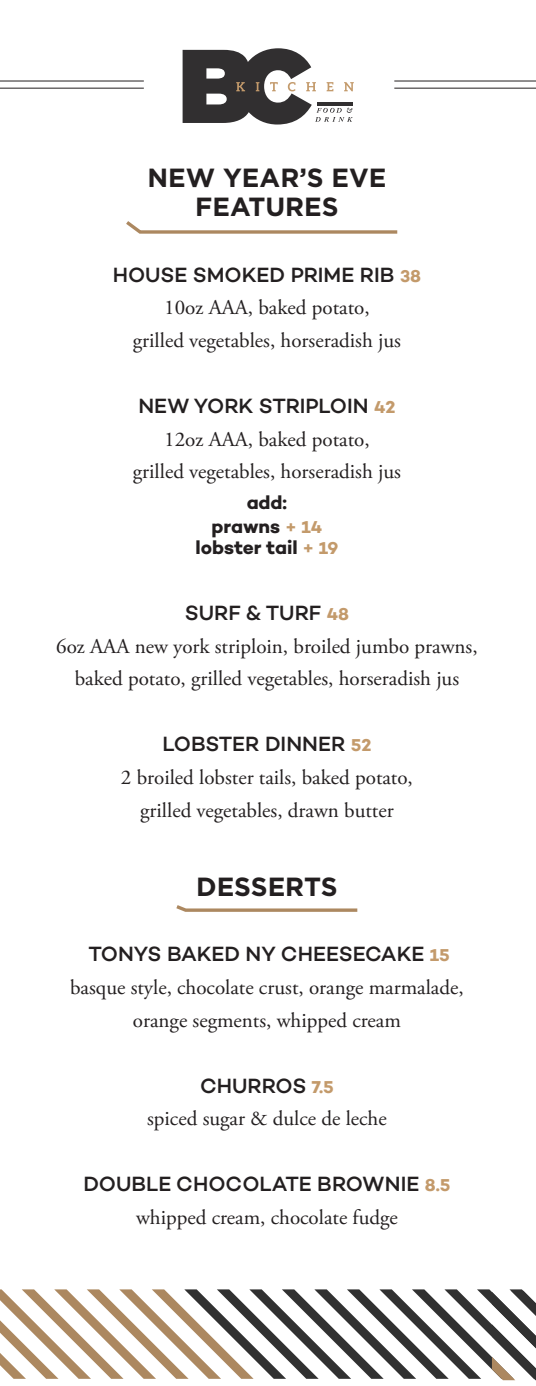
<style>
.page{position:relative;width:536px;height:1386px;background:#fff}
.page>*{position:absolute;margin:0;border:0;box-sizing:border-box;transform-origin:0 0}
.ITEM_NAME{font:700 26.25px "Gotham";color:#231f20}
.ITEM_NAME-2{font:21px "Adobe Garamond Pro";color:#231f20}
.ITEM_NAME-3{font:500 21px "Campton";color:#231f20}
.ITEM_NAME-4{font:700 19.25px "Campton";letter-spacing:-.005em;color:#231f20}
.s1{font-weight:700;font-size:17.5px;color:#c39a6b}
.s2{font-size:17.5px;color:#c39a6b}
</style>
<div class="page">
<svg style="left:182px;top:48px;width:171px;height:77px"></svg>
<hr style="left:317px;top:102px;width:36px;height:4px;background:#312f30">
<hr style="left:0;top:81px;width:144px;height:1px;background:#231f20">
<hr style="left:394px;top:81px;width:142px;height:1px;background:#231f20">
<hr style="left:0;top:88px;width:144px;height:1px;background:#231f20">
<hr style="left:394px;top:88px;width:142px;height:1px;background:#231f20">
<svg style="left:0;top:1289px;width:536px;height:91px"></svg>
<svg style="left:126px;top:221px;width:272px;height:13px"></svg>
<svg style="left:176px;top:905px;width:182px;height:7px"></svg>
<p class="ITEM_NAME" style="left:147px;top:161px;width:240px">NEW YEAR’S EVE</p>
<p class="ITEM_NAME" style="left:195px;top:189px;width:145px">FEATURES</p>
<p class="ITEM_NAME-3" style="left:113px;top:261px;width:309px">HOUSE SMOKED PRIME RIB <span class="s1">38</span></p>
<p class="ITEM_NAME-2" style="left:164px;top:295px;width:207px">10oz AAA, baked potato,</p>
<p class="ITEM_NAME-2" style="left:133px;top:328px;width:269px">grilled vegetables, horseradish jus</p>
<p class="ITEM_NAME-3" style="left:138px;top:392px;width:258px">NEW YORK STRIPLOIN <span class="s1">42</span></p>
<p class="ITEM_NAME-2" style="left:164px;top:426px;width:207px">12oz AAA, baked potato,</p>
<p class="ITEM_NAME-2" style="left:133px;top:459px;width:269px">grilled vegetables, horseradish jus</p>
<p class="ITEM_NAME-4" style="left:247px;top:490px;width:42px">add:</p>
<p class="ITEM_NAME-4" style="left:211px;top:514px;width:112px">prawns <span class="s2">+ 14</span></p>
<p class="ITEM_NAME-4" style="left:195px;top:535px;width:144px">lobster tail <span class="s2">+ 19</span></p>
<p class="ITEM_NAME-3" style="left:185px;top:599px;width:166px">SURF &amp; TURF <span class="s1">48</span></p>
<p class="ITEM_NAME-2" style="left:56px;top:633px;width:422px">6oz AAA new york striploin, broiled jumbo prawns,</p>
<p class="ITEM_NAME-2" style="left:75px;top:666px;width:386px">baked potato, grilled vegetables, horseradish jus</p>
<p class="ITEM_NAME-3" style="left:162px;top:730px;width:210px">LOBSTER DINNER <span class="s1">52</span></p>
<p class="ITEM_NAME-2" style="left:121px;top:764px;width:293px">2 broiled lobster tails, baked potato,</p>
<p class="ITEM_NAME-2" style="left:140px;top:797px;width:255px">grilled vegetables, drawn butter</p>
<p class="ITEM_NAME" style="left:196px;top:869px;width:143px">DESSERTS</p>
<p class="ITEM_NAME-3" style="left:88px;top:941px;width:363px">TONYS BAKED NY CHEESECAKE <span class="s1">15</span></p>
<p class="ITEM_NAME-2" style="left:70px;top:975px;width:395px">basque style, chocolate crust, orange marmalade,</p>
<p class="ITEM_NAME-2" style="left:133px;top:1008px;width:269px">orange segments, whipped cream</p>
<p class="ITEM_NAME-3" style="left:200px;top:1072px;width:135px">CHURROS <span class="s1">7.5</span></p>
<p class="ITEM_NAME-2" style="left:147px;top:1106px;width:241px">spiced sugar &amp; dulce de leche</p>
<p class="ITEM_NAME-3" style="left:83px;top:1171px;width:368px">DOUBLE CHOCOLATE BROWNIE <span class="s1">8.5</span></p>
<p class="ITEM_NAME-2" style="left:136px;top:1205px;width:263px">whipped cream, chocolate fudge</p>
</div>
